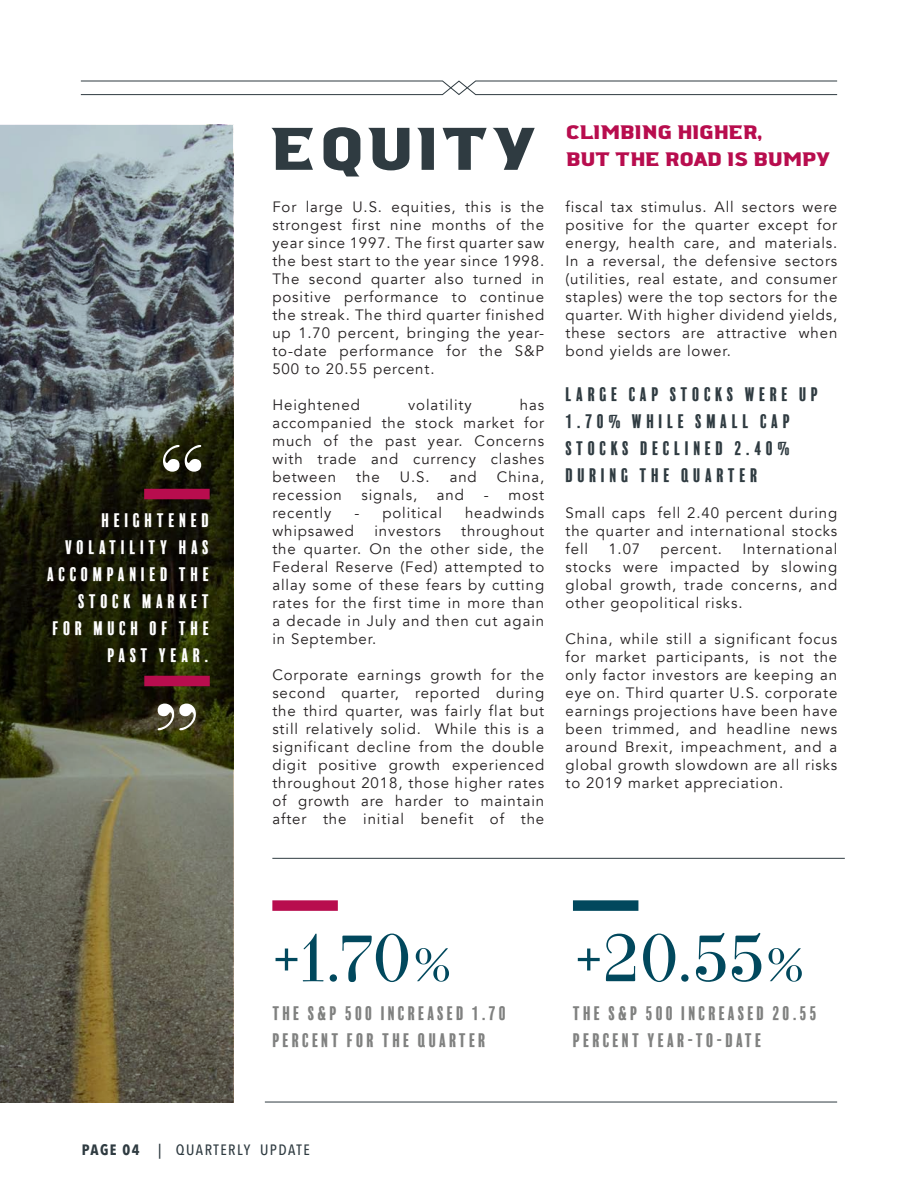
<style>
.page{position:relative;width:918px;height:1188px;background:#fff}
.page>*{position:absolute;margin:0;border:0;box-sizing:border-box;transform-origin:0 0}
.t1{font:112.5px "Ratio Modern";color:#fff}
.t2{font:66px "Ratio Modern";color:#01485d}
.t3{font:60px "Ridgeline 201";letter-spacing:.05em;color:#2f3b41}
.t4{font:19.5px/27px "Ridgeline 201";letter-spacing:-.02em;color:#b80d4e}
.t5{font:18px/27px "Balboa Plus Fill";letter-spacing:.12em;color:#808180}
.t6{font:18px/27px "Balboa Plus Fill";letter-spacing:.2em;color:#2f3b41}
.t7{font:18px/27px "Balboa Plus Fill";letter-spacing:.2em;color:#fff;text-align:right}
.Avenier_Body_Copy{font:15px/18px "Avenir";letter-spacing:.06em;color:#231f20;text-align:justify}
.t8{font:500 15px "Avenir Next Condensed";letter-spacing:.1em;color:#2f3b41}
.s1{font-weight:700}
</style>
<div class="page">
<svg style="left:0;top:125px;width:233px;height:977px;background:#575a4f"></svg>
<hr style="left:265px;top:1102px;width:572px;height:1px;background:#2f3b41">
<svg style="left:80px;top:80px;width:758px;height:15px"></svg>
<div style="left:272px;top:900px;width:66px;height:11px;background:#b80d4e"></div>
<div style="left:573px;top:900px;width:65px;height:11px;background:#01485d"></div>
<div style="left:144px;top:489px;width:66px;height:10px;background:#b80d4e"></div>
<div style="left:144px;top:676px;width:66px;height:10px;background:#b80d4e"></div>
<hr style="left:272px;top:858px;width:573px;height:1px;background:#2f3b41">
<p class="t1" style="left:158px;top:412px;width:51px">“</p>
<p class="t7" style="left:47px;top:507px;width:164px">HEIGHTENED<br>VOLATILITY HAS<br>ACCOMPANIED THE<br>STOCK MARKET<br>FOR MUCH OF THE<br>PAST YEAR.</p>
<p class="t1" style="left:201px;top:763px;width:51px;rotate:-180deg">“</p>
<p class="t3" style="left:269px;top:123px;width:269px">EQUITY</p>
<p class="t4" style="left:565px;top:119px;width:266px">CLIMBING HIGHER,<br>BUT THE ROAD IS BUMPY</p>
<p class="Avenier_Body_Copy" style="left:565px;top:198px;width:273px">fiscal tax stimulus. All sectors were positive for the quarter except for energy, health care, and materials.<br>In a reversal, the defensive sectors (utilities, real estate, and consumer staples) were the top sectors for the quarter. With higher dividend yields, these sectors are attractive when bond yields are lower.</p>
<p class="t6" style="left:565px;top:381px;width:255px">LARGE CAP STOCKS WERE UP<br>1.70% WHILE SMALL CAP<br>STOCKS DECLINED 2.40%<br>DURING THE QUARTER</p>
<p class="Avenier_Body_Copy" style="left:565px;top:504px;width:273px">Small caps fell 2.40 percent during the quarter and international stocks fell</p>
<p class="Avenier_Body_Copy" style="left:272px;top:198px;width:273px">For large U.S. equities, this is the strongest first nine months of the year since 1997. The first quarter saw the best start to the year since 1998.<br>The second quarter also turned in positive performance to continue the streak. The third quarter finished up 1.70 percent, bringing the year&shy;to-date performance for the S&amp;P 500 to 20.55 percent.</p>
<p class="Avenier_Body_Copy" style="left:272px;top:396px;width:89px">Heightened</p>
<p class="Avenier_Body_Copy" style="left:408px;top:396px;width:65px">volatility</p>
<p class="Avenier_Body_Copy" style="left:272px;top:396px;width:273px;text-indent:248px">has accompanied the stock market for much of the past year. Concerns with trade and currency clashes between</p>
<p class="Avenier_Body_Copy" style="left:356px;top:468px;width:25px">the</p>
<p class="Avenier_Body_Copy" style="left:400px;top:468px;width:31px">U.S.</p>
<p class="Avenier_Body_Copy" style="left:450px;top:468px;width:29px">and</p>
<p class="Avenier_Body_Copy" style="left:497px;top:468px;width:49px">China,</p>
<p class="Avenier_Body_Copy" style="left:272px;top:486px;width:71px">recession</p>
<p class="Avenier_Body_Copy" style="left:362px;top:486px;width:57px">signals,</p>
<p class="Avenier_Body_Copy" style="left:437px;top:486px;width:29px">and</p>
<p class="Avenier_Body_Copy" style="left:484px;top:486px;width:62px">- most</p>
<p class="Avenier_Body_Copy" style="left:272px;top:504px;width:61px">recently</p>
<p class="Avenier_Body_Copy" style="left:354px;top:504px;width:89px">- political</p>
<p class="Avenier_Body_Copy" style="left:465px;top:504px;width:81px">headwinds</p>
<p class="Avenier_Body_Copy" style="left:272px;top:522px;width:83px">whipsawed</p>
<p class="Avenier_Body_Copy" style="left:374px;top:522px;width:68px">investors</p>
<p class="Avenier_Body_Copy" style="left:272px;top:522px;width:273px;text-indent:189px">throughout the quarter. On the other side, the Federal Reserve (Fed) attempted to allay some of these fears by cutting rates for the first time in more than a decade in July and then cut again in September.</p>
<p class="Avenier_Body_Copy" style="left:272px;top:666px;width:273px">Corporate earnings growth for the second quarter, reported during the third quarter, was fairly flat but still relatively solid. While this is a significant decline from the double digit positive growth experienced throughout 2018, those higher rates of growth are harder to maintain after the initial benefit of the</p>
<p class="Avenier_Body_Copy" style="left:565px;top:540px;width:273px;text-indent:177px">International stocks were impacted by slowing global growth, trade concerns, and other geopolitical risks.</p>
<p class="Avenier_Body_Copy" style="left:565px;top:630px;width:273px">China, while still a significant focus for market participants, is not the only factor investors are keeping an eye on. Third quarter U.S. corporate earnings projections have been have been trimmed, and headline news around Brexit, impeachment, and a global growth slowdown are all risks to 2019 market appreciation.</p>
<p class="Avenier_Body_Copy" style="left:608px;top:540px;width:33px">1.07</p>
<p class="Avenier_Body_Copy" style="left:661px;top:540px;width:63px">percent.</p>
<p class="t2" style="left:272px;top:915px;width:182px">+1.70%</p>
<p class="t5" style="left:272px;top:1000px;width:236px">THE S&amp;P 500 INCREASED 1.70<br>PERCENT FOR THE QUARTER</p>
<p class="t2" style="left:575px;top:915px;width:233px">+20.55%</p>
<p class="t5" style="left:573px;top:1000px;width:246px">THE S&amp;P 500 INCREASED 20.55<br>PERCENT YEAR-TO-DATE</p>
<p class="t8" style="left:82px;top:1141px;width:230px"><span class="s1">PAGE 04</span> | QUARTERLY UPDATE</p>
</div>
